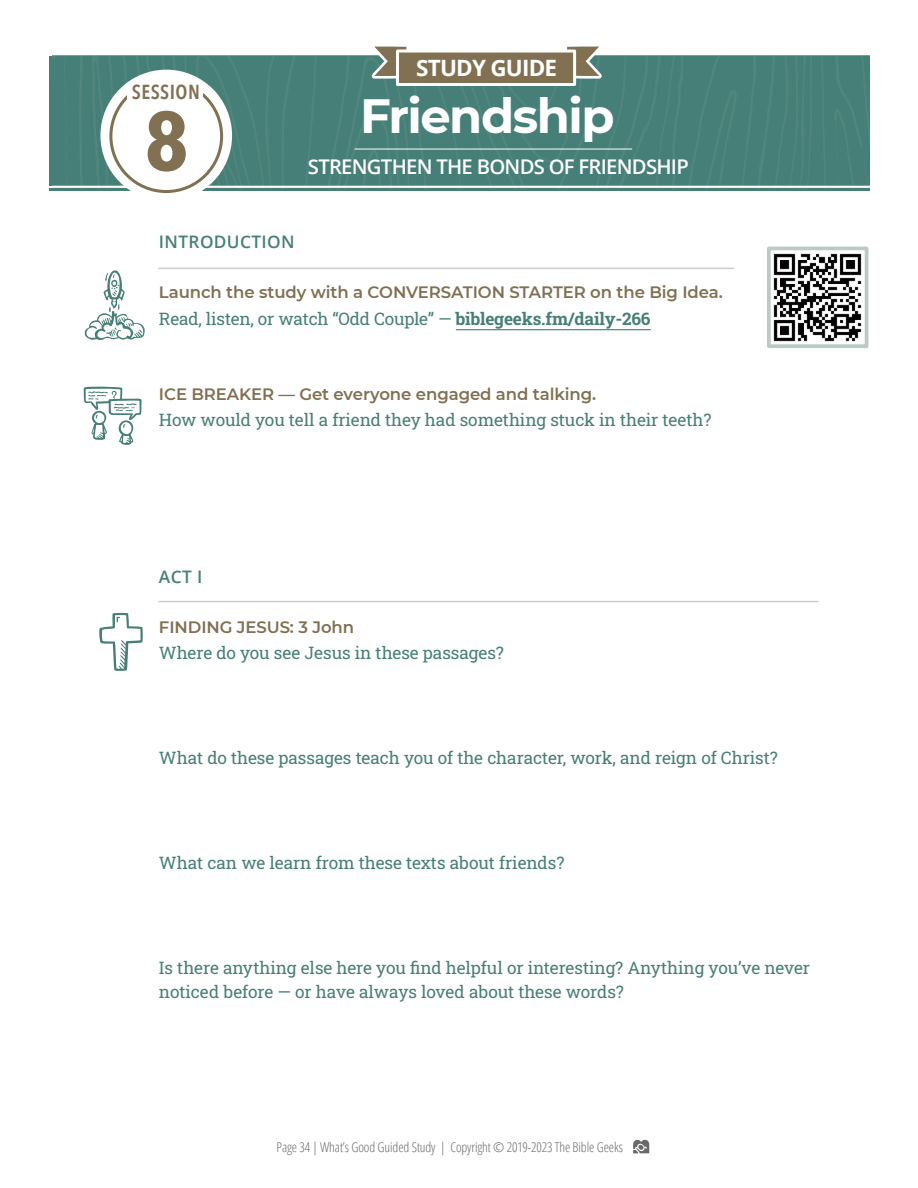
<style>
.page{position:relative;width:918px;height:1188px;background:#fff}
.page>*{position:absolute;margin:0;border:0;box-sizing:border-box;transform-origin:0 0}
.t1{font:700 82.5px "Avenir Next Condensed";color:#817052}
.t2{font:700 48px "Montserrat";letter-spacing:-.03em;color:#fff}
.t3{font:700 22.5px "Open Sans";letter-spacing:-.035em;color:#fff}
.t4{font:600 20.25px "Open Sans";letter-spacing:-.035em;color:#fff}
.t5{font:600 20.25px "Avenir Next Condensed";letter-spacing:.02em;color:#817052}
.t6{font:17.25px/23.2px "Roboto Slab";letter-spacing:-.005em;color:#477f76}
.t7{font:600 17.25px "Open Sans";letter-spacing:.02em;color:#477f76}
.t8{font:600 16.5px "Montserrat";letter-spacing:-.005em;color:#817052}
.t9{font:300 13.5px "Open Sans Condensed";letter-spacing:-.01em;color:#6a6968}
.s1{font-weight:700}
</style>
<div class="page">
<hr style="left:49px;top:188px;width:820px;height:2px;background:#477f76">
<svg style="left:633px;top:1140px;width:16px;height:13px"></svg>
<hr style="left:456px;top:329px;width:194px;height:1px;background:#447f77">
<svg style="left:99px;top:613px;width:44px;height:58px"></svg>
<svg style="left:84px;top:387px;width:58px;height:58px"></svg>
<hr style="left:159px;top:268px;width:575px;height:1px;background:#cbcbcb">
<hr style="left:159px;top:601px;width:659px;height:1px;background:#cbcbcb">
<img style="left:773px;top:253px;width:89px;height:89px">
<img style="left:52px;top:55px;width:817px;height:134px">
<hr style="left:355px;top:149px;width:277px;height:1px;background:#fff">
<svg style="left:567px;top:46px;width:44px;height:35px"></svg>
<svg style="left:362px;top:46px;width:45px;height:35px"></svg>
<div style="left:396px;top:50px;width:180px;height:36px;background:#817052;border:3px solid #fff"></div>
<div style="left:100px;top:70px;width:132px;height:131px;background:#fff;border-radius:50%"></div>
<div style="left:109px;top:79px;width:114px;height:114px;border:3px solid #817052;border-radius:50%"></div>
<div style="left:128px;top:88px;width:75px;height:22px;background:#fff"></div>
<div style="left:148px;top:79px;width:36px;height:21px;background:#fff"></div>
<div style="left:136px;top:82px;width:61px;height:22px;background:#fff"></div>
<svg style="left:84px;top:270px;width:61px;height:70px"></svg>
<p class="t5" style="left:132px;top:79px;width:69px">SESSION</p>
<h1 class="t1" style="left:145px;top:88px;width:45px">8</h1>
<h3 class="t3" style="left:416px;top:59px;width:142px">STUDY GUIDE</h3>
<h2 class="t2" style="left:360px;top:87px;width:256px">Friendship</h2>
<p class="t4" style="left:308px;top:158px;width:382px">STRENGTHEN THE BONDS OF FRIENDSHIP</p>
<p class="t7" style="left:159px;top:235px;width:137px">INTRODUCTION</p>
<p class="t8" style="left:159px;top:282px;width:565px">Launch the study with a CONVERSATION STARTER on the Big Idea.</p>
<p class="t6" style="left:159px;top:306px;width:493px">Read, listen, or watch “Odd Couple” — <span class="s1">biblegeeks.fm/daily-266</span></p>
<p class="t8" style="left:159px;top:384px;width:439px">ICE BREAKER — Get everyone engaged and talking.</p>
<p class="t6" style="left:159px;top:408px;width:554px">How would you tell a friend they had something stuck in their teeth?</p>
<p class="t7" style="left:159px;top:570px;width:45px">ACT I</p>
<p class="t8" style="left:159px;top:617px;width:197px">FINDING JESUS: 3 John</p>
<p class="t6" style="left:159px;top:641px;width:347px">Where do you see Jesus in these passages?</p>
<p class="t6" style="left:159px;top:746px;width:620px">What do these passages teach you of the character, work, and reign of Christ?</p>
<p class="t6" style="left:159px;top:851px;width:407px">What can we learn from these texts about friends?</p>
<p class="t6" style="left:159px;top:956px;width:653px">Is there anything else here you find helpful or interesting? Anything you’ve never noticed before — or have always loved about these words?</p>
<p class="t9" style="left:277px;top:1142px;width:348px">Page 34 | What’s Good Guided Study | Copyright © 2019-2023 The Bible Geeks</p>
</div>
